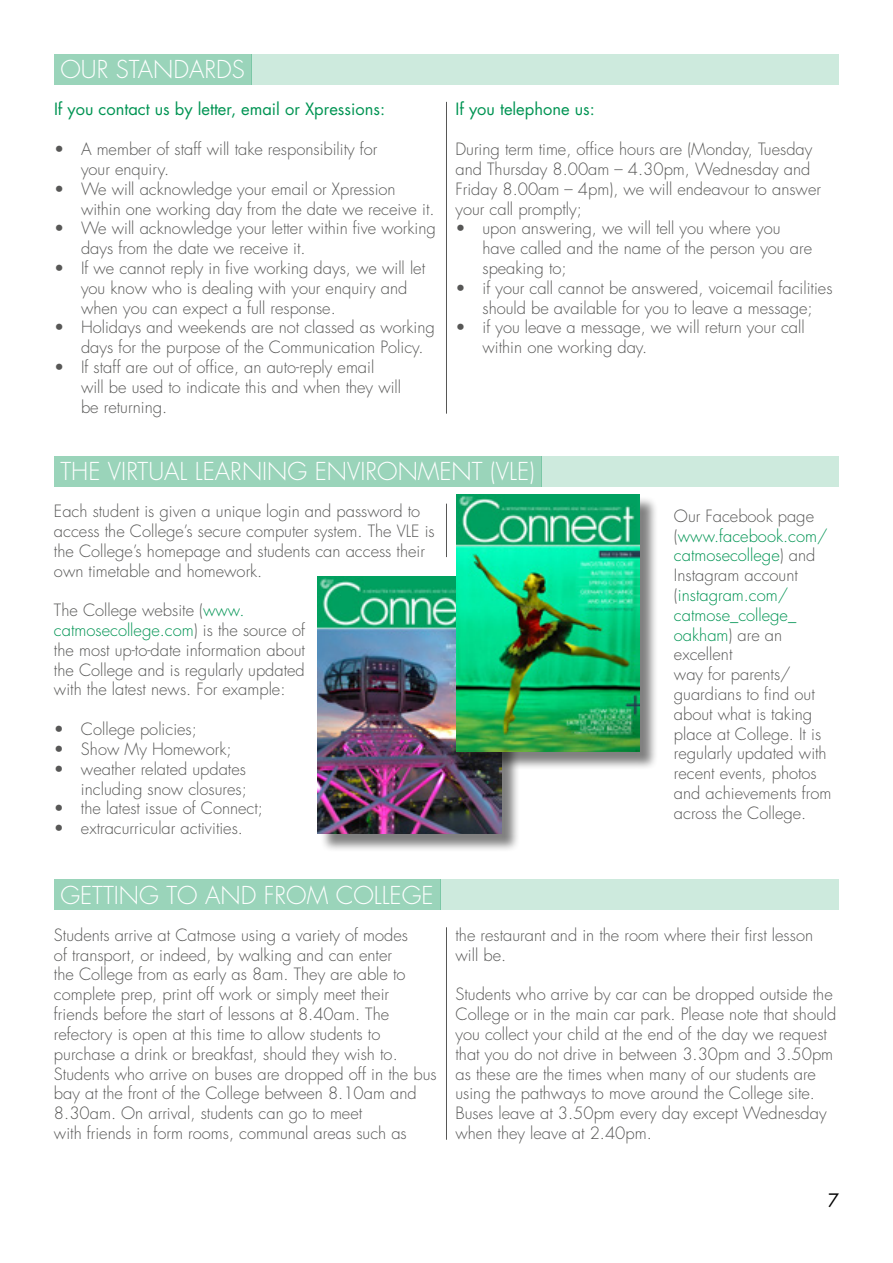
<style>
.page{position:relative;width:893px;height:1263px;background:#fff}
.page>*{position:absolute;margin:0;border:0;box-sizing:border-box;transform-origin:0 0}
.t1{font:300 24px "Futura Std";color:#fff}
.t2{font:18px "Futura Std";color:#000}
.t3{font:300 16.5px/19.8px "Futura Std";color:#575756}
.t4{font:16.5px "Futura Std";color:#009453}
.s1{color:#009453}
</style>
<div class="page">
<div style="left:251px;top:54px;width:588px;height:31px;background:#cdeadd"></div>
<div style="left:440px;top:879px;width:399px;height:31px;background:#cdeadd"></div>
<div style="left:541px;top:456px;width:298px;height:31px;background:#cdeadd"></div>
<div style="left:54px;top:54px;width:197px;height:31px;background:#9ad4ba"></div>
<div style="left:54px;top:879px;width:386px;height:31px;background:#9ad4ba"></div>
<div style="left:54px;top:456px;width:487px;height:31px;background:#9ad4ba"></div>
<hr style="left:446px;top:102px;width:1px;height:312px;background:#575756">
<hr style="left:446px;top:504px;width:1px;height:53px;background:#575756">
<hr style="left:446px;top:927px;width:1px;height:213px;background:#575756">
<div style="left:320px;top:579px;width:200px;height:273px;background:#000;opacity:.5"></div>
<img style="left:318px;top:576px;width:183px;height:257px">
<div style="left:459px;top:497px;width:199px;height:273px;background:#000;opacity:.5"></div>
<img style="left:456px;top:494px;width:184px;height:257px">
<h1 class="t1" style="left:60px;top:55px;width:186px">OUR STANDARDS</h1>
<p class="t4" style="left:54px;top:99px;width:333px">If you contact us by letter, email or Xpressions:</p>
<p class="t3" style="left:81px;top:140px;width:298px;text-indent:-27px">• A member of staff will take responsibility for your enquiry.</p>
<p class="t3" style="left:81px;top:179px;width:355px;text-indent:-27px">• We will acknowledge your email or Xpression within one working day from the date we receive it.</p>
<p class="t3" style="left:81px;top:219px;width:356px;text-indent:-27px">• We will acknowledge your letter within five working days from the date we receive it.</p>
<p class="t3" style="left:81px;top:258px;width:346px;text-indent:-27px">• If we cannot reply in five working days, we will let you know who is dealing with your enquiry and when you can expect a full response.</p>
<p class="t3" style="left:81px;top:318px;width:355px;text-indent:-27px">• Holidays and weekends are not classed as working days for the purpose of the Communication Policy.</p>
<p class="t3" style="left:81px;top:357px;width:322px;text-indent:-27px">• If staff are out of office, an auto-reply email will be used to indicate this and when they will be returning.</p>
<p class="t4" style="left:455px;top:99px;width:141px">If you telephone us:</p>
<p class="t3" style="left:455px;top:140px;width:367px">During term time, office hours are (Monday, Tuesday and Thursday 8.00am – 4.30pm, Wednesday and Friday 8.00am – 4pm), we will endeavour to answer your call promptly;</p>
<p class="t3" style="left:482px;top:219px;width:331px;text-indent:-27px">• upon answering, we will tell you where you have called and the name of the person you are speaking to;</p>
<p class="t3" style="left:455px;top:278px;width:379px;text-align:center">• if your call cannot be answered, voicemail facilities should be available for you to leave a message;</p>
<p class="t3" style="left:482px;top:318px;width:324px;text-indent:-27px">• if you leave a message, we will return your call within one working day.</p>
<h1 class="t1" style="left:60px;top:457px;width:476px">THE VIRTUAL LEARNING ENVIRONMENT (VLE)</h1>
<p class="t3" style="left:54px;top:502px;width:382px">Each student is given a unique login and password to access the College’s secure computer system. The VLE is the College’s homepage and students can access their own timetable and homework.</p>
<p class="t3" style="left:54px;top:601px;width:253px">The College website (<span class="s1">www. catmosecollege.com</span>) is the source of the most up-to-date information about the College and is regularly updated with the latest news. For example:</p>
<p class="t3" style="left:54px;top:720px;width:144px">• College policies;</p>
<p class="t3" style="left:54px;top:739px;width:179px">• Show My Homework;</p>
<p class="t3" style="left:54px;top:759px;width:194px;text-align:right">• weather related updates including snow closures;</p>
<p class="t3" style="left:54px;top:799px;width:211px">• the latest issue of Connect;</p>
<p class="t3" style="left:54px;top:819px;width:191px">• extracurricular activities.</p>
<h1 class="t1" style="left:60px;top:880px;width:375px">GETTING TO AND FROM COLLEGE</h1>
<p class="t3" style="left:674px;top:506px;width:159px">Our Facebook page (<span class="s1">www.facebook.com/ catmosecollege</span>) and<br>Instagram account (<span class="s1">instagram.com/ catmose_college_ oakham</span>) are an excellent<br>way for parents/ guardians to find out about what is taking place at College. It is regularly updated with recent events, photos and achievements from across the College.</p>
<p class="t3" style="left:54px;top:925px;width:384px">Students arrive at Catmose using a variety of modes<br>of transport, or indeed, by walking and can enter<br>the College from as early as 8am. They are able to complete prep, print off work or simply meet their friends before the start of lessons at 8.40am. The refectory is open at this time to allow students to purchase a drink or breakfast, should they wish to.<br>Students who arrive on buses are dropped off in the bus bay at the front of the College between 8.10am and 8.30am. On arrival, students can go to meet<br>with friends in form rooms, communal areas such as</p>
<p class="t3" style="left:455px;top:925px;width:359px">the restaurant and in the room where their first lesson will be.</p>
<p class="t3" style="left:455px;top:985px;width:382px">Students who arrive by car can be dropped outside the College or in the main car park. Please note that should you collect your child at the end of the day we request that you do not drive in between 3.30pm and 3.50pm as these are the times when many of our students are using the pathways to move around the College site.<br>Buses leave at 3.50pm every day except Wednesday when they leave at 2.40pm.</p>
<p class="t2" style="left:828px;top:1189px;width:13px">7</p>
</div>
